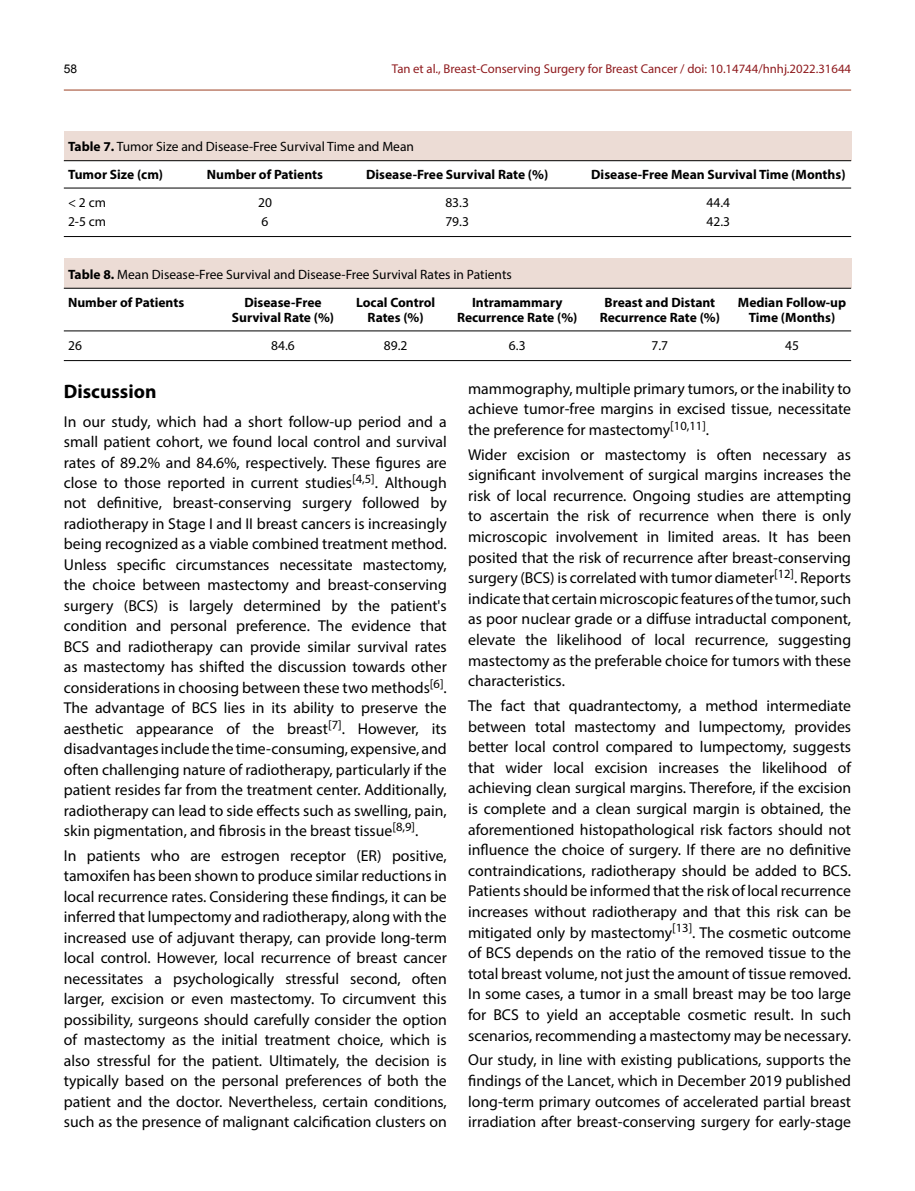
<style>
.page{position:relative;width:915px;height:1191px;background:#fff}
.page>*{position:absolute;margin:0;border:0;box-sizing:border-box;transform-origin:0 0}
.t1{font:700 19.5px "Myriad Pro";color:#000}
.t2{font:15.75px/20.5px "Myriad Pro";color:#000;text-align:justify}
.t3{font:700 13.5px "Myriad Pro";color:#000}
.t4{font:13.5px/27.8px "Myriad Pro";color:#000}
.t5{font:12.75px "Myriad Pro";color:#8f1b1e}
.t6{font:12px "Arial";color:#000}
.s1{font-weight:700}
</style>
<div class="page">
<hr style="left:64px;top:89px;width:786px;height:2px;background:#bd7f6c">
<div style="left:64px;top:131px;width:786px;height:30px;background:#ecdcd5"></div>
<hr style="left:64px;top:188px;width:786px;height:1px;background:#000">
<hr style="left:64px;top:236px;width:786px;height:1px;background:#000">
<hr style="left:64px;top:160px;width:786px;height:1px;background:#000">
<div style="left:64px;top:258px;width:786px;height:30px;background:#ecdcd5"></div>
<hr style="left:64px;top:331px;width:786px;height:1px;background:#000">
<hr style="left:64px;top:360px;width:786px;height:1px;background:#000">
<hr style="left:64px;top:288px;width:786px;height:1px;background:#000">
<p class="t6" style="left:64px;top:60px;width:15px">58</p>
<p class="t5" style="left:391px;top:61px;width:460px">Tan et al., Breast-Conserving Surgery for Breast Cancer / doi: 10.14744/hnhj.2022.31644</p>
<p class="t4" style="left:68px;top:132px;width:347px"><span class="s1">Table 7.</span> Tumor Size and Disease-Free Survival Time and Mean<br><span class="s1">Tumor Size (cm)</span></p>
<p class="t3" style="left:207px;top:166px;width:118px">Number of Patients</p>
<p class="t3" style="left:366px;top:166px;width:184px">Disease-Free Survival Rate (%)</p>
<p class="t3" style="left:591px;top:166px;width:256px">Disease-Free Mean Survival Time (Months)</p>
<p class="t4" style="left:68px;top:188px;width:40px">&lt; 2 cm</p>
<p class="t4" style="left:258px;top:188px;width:15px">20</p>
<p class="t4" style="left:445px;top:188px;width:25px">83.3</p>
<p class="t4" style="left:706px;top:188px;width:25px">44.4</p>
<p class="t4" style="left:68px;top:207px;width:40px">2-5 cm</p>
<p class="t4" style="left:261px;top:207px;width:8px">6</p>
<p class="t4" style="left:445px;top:207px;width:25px">79.3</p>
<p class="t4" style="left:706px;top:207px;width:25px">42.3</p>
<p class="t4" style="left:68px;top:260px;width:445px"><span class="s1">Table 8.</span> Mean Disease-Free Survival and Disease-Free Survival Rates in Patients<br><span class="s1">Number of Patients</span></p>
<p class="t3" style="left:244px;top:293px;width:79px">Disease-Free</p>
<p class="t3" style="left:356px;top:293px;width:81px">Local Control</p>
<p class="t3" style="left:472px;top:293px;width:92px">Intramammary</p>
<p class="t3" style="left:604px;top:293px;width:112px">Breast and Distant</p>
<p class="t3" style="left:737px;top:293px;width:110px">Median Follow-up</p>
<p class="t3" style="left:232px;top:308px;width:104px">Survival Rate (%)</p>
<p class="t3" style="left:367px;top:308px;width:58px">Rates (%)</p>
<p class="t3" style="left:457px;top:308px;width:122px">Recurrence Rate (%)</p>
<p class="t3" style="left:599px;top:308px;width:122px">Recurrence Rate (%)</p>
<p class="t3" style="left:748px;top:308px;width:88px">Time (Months)</p>
<p class="t4" style="left:68px;top:331px;width:15px">26</p>
<p class="t4" style="left:271px;top:331px;width:25px">84.6</p>
<p class="t4" style="left:384px;top:331px;width:25px">89.2</p>
<p class="t4" style="left:508px;top:331px;width:18px">6.3</p>
<p class="t4" style="left:651px;top:331px;width:18px">7.7</p>
<p class="t4" style="left:784px;top:331px;width:15px">45</p>
<p class="t1" style="left:64px;top:378px;width:94px">Discussion</p>
<p class="t2" style="left:64px;top:411px;width:384px">In our study, which had a short follow-up period and a small patient cohort, we found local control and survival rates of 89.2% and 84.6%, respectively. These figures are close to those reported in current studies<sup>[4,5]</sup>. Although not definitive, breast-conserving surgery followed by radiotherapy in Stage I and II breast cancers is increasingly being recognized as a viable combined treatment method.<br>Unless specific circumstances necessitate mastectomy, the choice between mastectomy and breast-conserving surgery (BCS) is largely determined by the patient's condition and personal preference. The evidence that BCS and radiotherapy can provide similar survival rates as mastectomy has shifted the discussion towards other considerations in choosing between these two methods<sup>[6]</sup>.<br>The advantage of BCS lies in its ability to preserve the aesthetic appearance of the breast<sup>[7]</sup>. However, its disadvantages include the time-consuming, expensive, and often challenging nature of radiotherapy, particularly if the patient resides far from the treatment center. Additionally, radiotherapy can lead to side effects such as swelling, pain, skin pigmentation, and fibrosis in the breast tissue<sup>[8,9]</sup>.</p>
<p class="t2" style="left:64px;top:845px;width:384px">In patients who are estrogen receptor (ER) positive, tamoxifen has been shown to produce similar reductions in local recurrence rates. Considering these findings, it can be inferred that lumpectomy and radiotherapy, along with the increased use of adjuvant therapy, can provide long-term local control. However, local recurrence of breast cancer necessitates a psychologically stressful second, often larger, excision or even mastectomy. To circumvent this possibility, surgeons should carefully consider the option of mastectomy as the initial treatment choice, which is also stressful for the patient. Ultimately, the decision is typically based on the personal preferences of both the patient and the doctor. Nevertheless, certain conditions, such as the presence of malignant calcification clusters on</p>
<p class="t2" style="left:468px;top:378px;width:384px">mammography, multiple primary tumors, or the inability to achieve tumor-free margins in excised tissue, necessitate the preference for mastectomy<sup>[10,11]</sup>.</p>
<p class="t2" style="left:468px;top:444px;width:384px">Wider excision or mastectomy is often necessary as significant involvement of surgical margins increases the risk of local recurrence. Ongoing studies are attempting to ascertain the risk of recurrence when there is only microscopic involvement in limited areas. It has been posited that the risk of recurrence after breast-conserving surgery (BCS) is correlated with tumor diameter<sup>[12]</sup>. Reports indicate that certain microscopic features of the tumor, such as poor nuclear grade or a diffuse intraductal component, elevate the likelihood of local recurrence, suggesting mastectomy as the preferable choice for tumors with these characteristics.</p>
<p class="t2" style="left:468px;top:695px;width:384px">The fact that quadrantectomy, a method intermediate between total mastectomy and lumpectomy, provides better local control compared to lumpectomy, suggests that wider local excision increases the likelihood of achieving clean surgical margins. Therefore, if the excision is complete and a clean surgical margin is obtained, the aforementioned histopathological risk factors should not influence the choice of surgery. If there are no definitive contraindications, radiotherapy should be added to BCS.<br>Patients should be informed that the risk of local recurrence increases without radiotherapy and that this risk can be mitigated only by mastectomy<sup>[13]</sup>. The cosmetic outcome of BCS depends on the ratio of the removed tissue to the total breast volume, not just the amount of tissue removed.<br>In some cases, a tumor in a small breast may be too large for BCS to yield an acceptable cosmetic result. In such scenarios, recommending a mastectomy may be necessary.</p>
<p class="t2" style="left:468px;top:1049px;width:384px">Our study, in line with existing publications, supports the findings of the Lancet, which in December 2019 published long-term primary outcomes of accelerated partial breast irradiation after breast-conserving surgery for early-stage</p>
</div>
